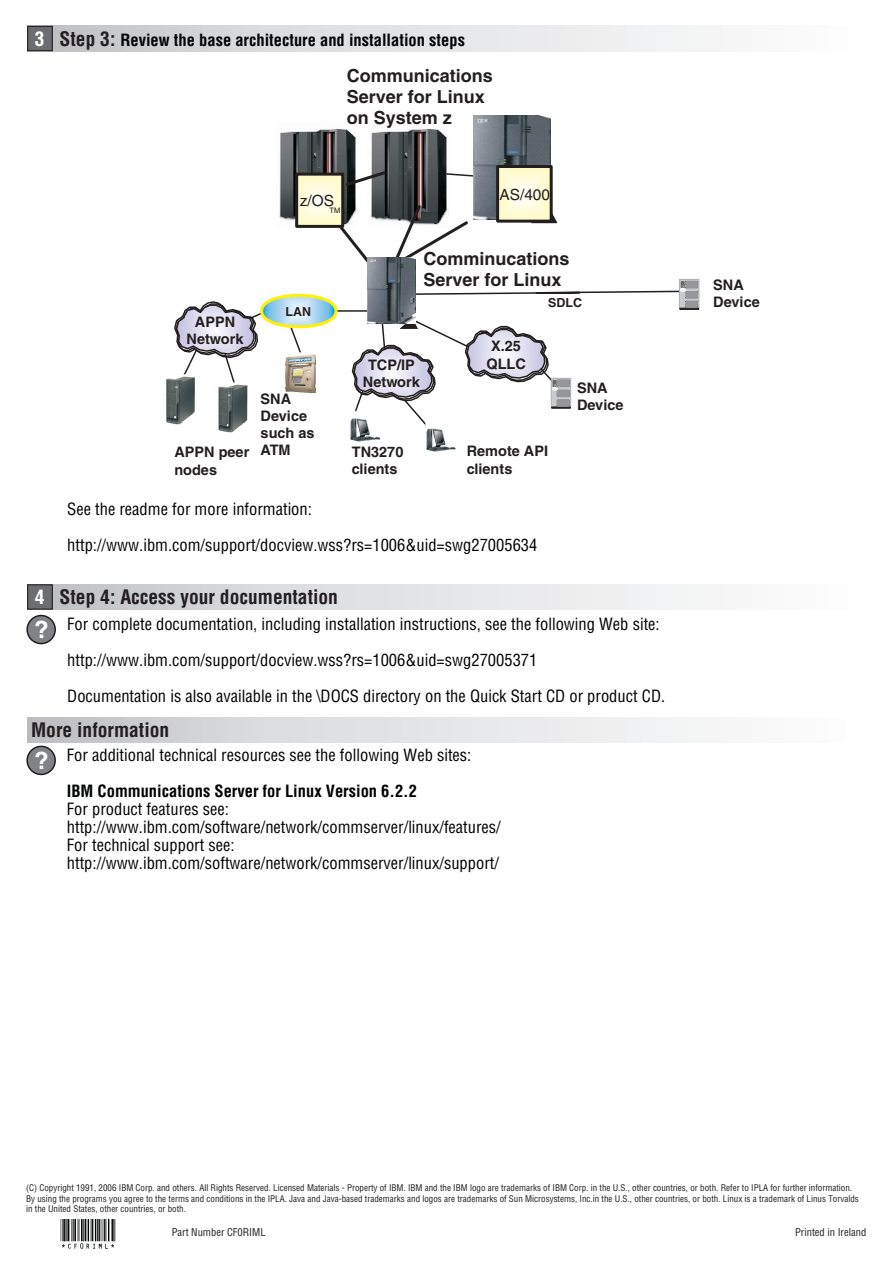
<style>
.page{position:relative;width:894px;height:1263px;background:#fff}
.page>*{position:absolute;margin:0;border:0;box-sizing:border-box;transform-origin:0 0}
.t1{font:700 24px "Helvetica";color:#fff}
.t2{font:700 condensed 19.5px "Helvetica";color:#231f20}
.t3{font:700 18px/21.5px "Helvetica";color:#231f20}
.t4{font:condensed 16.5px/18px "Helvetica";color:#010202}
.t5{font:700 condensed 16.5px "Helvetica";color:#010202}
.t6{font:15.45px "Helvetica";color:#231f20}
.t7{font:700 14.55px/17.2px "Helvetica";color:#231f20}
.t8{font:700 12.45px "Helvetica";color:#231f20}
.t9{font:condensed 10.5px "Helvetica";color:#231f20}
.t10{font:condensed 9px/10.5px "Helvetica";color:#231f20}
.t11{font:7.5px "Helvetica";color:#231f20}
.s1{font-size:19.5px;color:#fff}
.s2{font-size:19.5px;color:#231f20}
.s3{color:#fff}
</style>
<div class="page">
<div style="left:27px;top:717px;width:838px;height:26px;background:linear-gradient(to right,#c5c6c9,#fff)"></div>
<div style="left:26px;top:746px;width:30px;height:29px;background:#808285;border:2px solid #231f20;border-radius:50%"></div>
<div style="left:27px;top:584px;width:839px;height:26px;background:linear-gradient(to right,#c6c7ca,#fff)"></div>
<div style="left:27px;top:584px;width:26px;height:26px;background:#6c6d70;border:1px solid #231f20"></div>
<div style="left:26px;top:615px;width:30px;height:29px;background:#808285;border:2px solid #231f20;border-radius:50%"></div>
<div style="left:27px;top:26px;width:839px;height:25px;background:linear-gradient(to right,#c6c7ca,#fff)"></div>
<div style="left:27px;top:26px;width:26px;height:25px;background:#6c6d70;border:1px solid #231f20"></div>
<svg style="left:60px;top:1219px;width:55px;height:30px"></svg>
<img style="left:279px;top:129px;width:77px;height:74px">
<img style="left:371px;top:128px;width:76px;height:75px">
<svg style="left:343px;top:169px;width:45px;height:19px"></svg>
<svg style="left:445px;top:172px;width:28px;height:6px"></svg>
<img style="left:350px;top:434px;width:31px;height:8px">
<img style="left:426px;top:434px;width:30px;height:18px">
<img style="left:166px;top:378px;width:7px;height:46px">
<svg style="left:299px;top:177px;width:41px;height:26px"></svg>
<div style="left:295px;top:173px;width:49px;height:55px;border:3px solid #231f20"></div>
<svg style="left:173px;top:203px;width:526px;height:231px"></svg>
<img style="left:367px;top:258px;width:49px;height:65px">
<img style="left:473px;top:115px;width:77px;height:104px">
<svg style="left:500px;top:169px;width:49px;height:50px;background:#fffbd9"></svg>
<div style="left:496px;top:165px;width:57px;height:58px;border:3px solid #231f20"></div>
<p class="t5" style="left:35px;top:34px;width:432px"><span class="s1">3</span> <span class="s2">Step 3:</span> Review the base architecture and installation steps</p>
<p class="t3" style="left:347px;top:66px;width:148px">Communications<br>Server for Linux on System z</p>
<p class="t6" style="left:300px;top:194px;width:36px">z/OS</p>
<p class="t11" style="left:329px;top:207px;width:12px">TM</p>
<p class="t6" style="left:500px;top:188px;width:52px">AS/400</p>
<p class="t7" style="left:187px;top:314px;width:58px;text-align:center">APPN<br>Network</p>
<p class="t8" style="left:286px;top:306px;width:27px">LAN</p>
<p class="t7" style="left:174px;top:445px;width:76px">APPN peer nodes</p>
<p class="t7" style="left:261px;top:391px;width:55px">SNA<br>Device such as<br>ATM</p>
<p class="t3" style="left:423px;top:249px;width:148px">Comminucations<br>Server for Linux</p>
<p class="t7" style="left:491px;top:339px;width:31px">X.25</p>
<p class="t7" style="left:368px;top:357px;width:48px">TCP/IP</p>
<p class="t7" style="left:486px;top:356px;width:41px">QLLC</p>
<p class="t7" style="left:363px;top:375px;width:58px">Network</p>
<p class="t8" style="left:548px;top:298px;width:35px">SDLC</p>
<p class="t7" style="left:577px;top:380px;width:48px">SNA<br>Device</p>
<p class="t7" style="left:352px;top:444px;width:53px">TN3270 clients</p>
<p class="t7" style="left:467px;top:444px;width:83px">Remote API clients</p>
<p class="t4" style="left:67px;top:493px;width:472px;line-height:36px">See the readme for more information: http://www.ibm.com/support/docview.wss?rs=1006&amp;uid=swg27005634</p>
<p class="t2" style="left:35px;top:590px;width:305px"><span class="s3">4</span> Step 4: Access your documentation</p>
<h1 class="t1" style="left:34px;top:620px;width:16px">?</h1>
<p class="t4" style="left:67px;top:608px;width:599px;line-height:36px">For complete documentation, including installation instructions, see the following Web site: http://www.ibm.com/support/docview.wss?rs=1006&amp;uid=swg27005371<br>Documentation is also available in the \DOCS directory on the Quick Start CD or product CD.</p>
<p class="t2" style="left:31px;top:722px;width:140px">More information</p>
<h1 class="t1" style="left:34px;top:751px;width:16px">?</h1>
<p class="t4" style="left:67px;top:748px;width:406px">For additional technical resources see the following Web sites:</p>
<p class="t5" style="left:67px;top:785px;width:352px">IBM Communications Server for Linux Version 6.2.2</p>
<p class="t4" style="left:67px;top:802px;width:435px">For product features see: http://www.ibm.com/software/network/commserver/linux/features/ For technical support see: http://www.ibm.com/software/network/commserver/linux/support/</p>
<p class="t7" style="left:713px;top:278px;width:48px">SNA<br>Device</p>
<p class="t10" style="left:26px;top:1184px;width:834px">(C) Copyright 1991, 2006 IBM Corp. and others. All Rights Reserved. Licensed Materials - Property of IBM. IBM and the IBM logo are trademarks of IBM Corp. in the U.S., other countries, or both. Refer to IPLA for further information.<br>By using the programs you agree to the terms and conditions in the IPLA. Java and Java-based trademarks and logos are trademarks of Sun Microsystems, Inc.in the U.S., other countries, or both. Linux is a trademark of Linus Torvalds in the United States, other countries, or both.</p>
<p class="t9" style="left:172px;top:1228px;width:95px">Part Number CF0RIML</p>
<p class="t9" style="left:795px;top:1228px;width:73px">Printed in Ireland</p>
</div>
